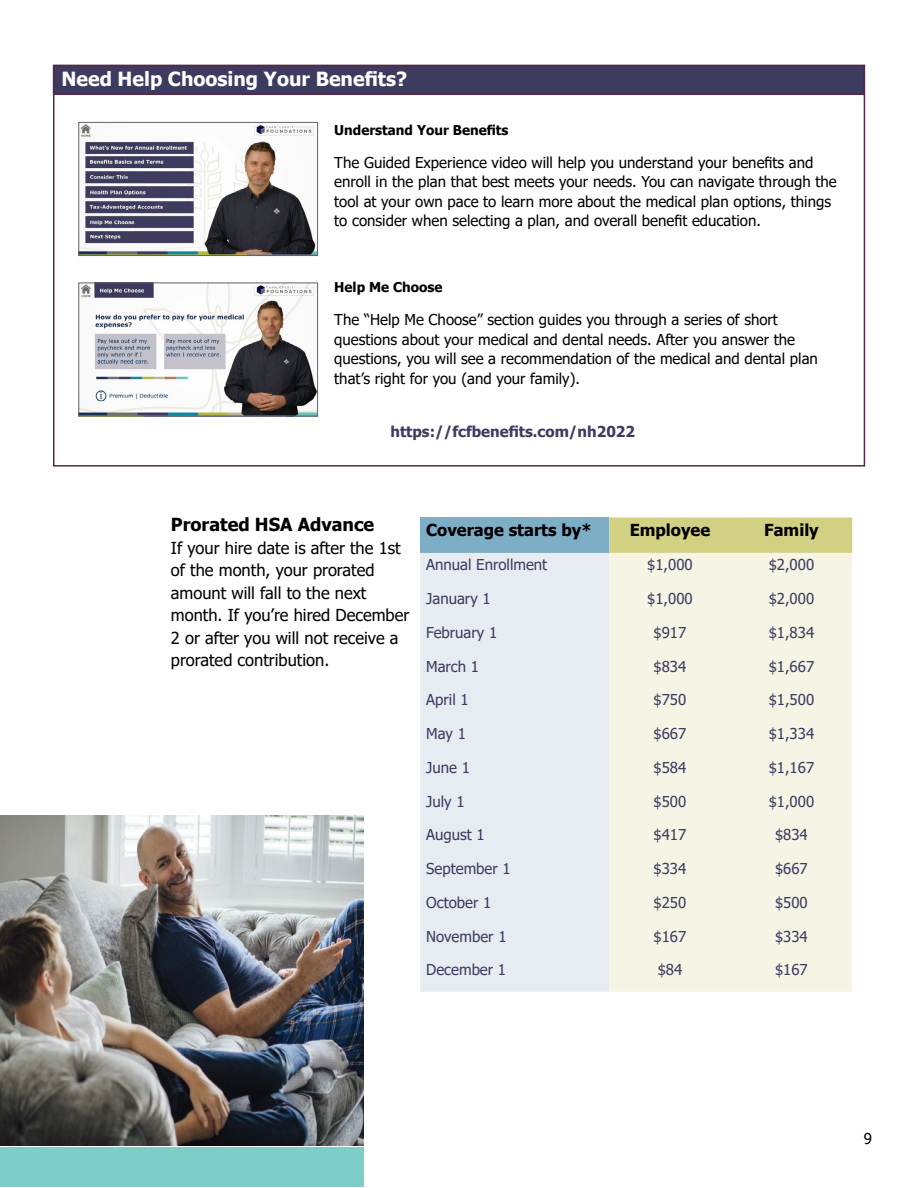
<style>
.page{position:relative;width:918px;height:1188px;background:#fff}
.page>*{position:absolute;margin:0;border:0;box-sizing:border-box;transform-origin:0 0}
.t1{font:700 19.5px "Tahoma";color:#fff}
.t2{font:700 18px "Tahoma";color:#000}
.t3{font:16.5px/22.5px "Tahoma";color:#000}
.t4{font:700 16.5px "Tahoma";color:#000}
.t5{font:15px/19.5px "Tahoma";color:#000}
.t6{font:15px "Tahoma";color:#3e3b60}
.t7{font:700 15px "Tahoma";color:#3e3b60}
.t8{font:700 13.5px "Tahoma";color:#000}
</style>
<div class="page">
<div style="left:420px;top:518px;width:189px;height:35px;background:#7eadc6"></div>
<div style="left:609px;top:518px;width:243px;height:35px;background:#d2d183"></div>
<div style="left:420px;top:553px;width:189px;height:439px;background:#e6ecf1"></div>
<div style="left:609px;top:553px;width:243px;height:439px;background:#f5f4e5"></div>
<div style="left:53px;top:65px;width:812px;height:30px;background:#3e3b60;border:2px solid #512b45"></div>
<div style="left:53px;top:65px;width:812px;height:402px;border:2px solid #512b45"></div>
<img style="left:80px;top:285px;width:236px;height:129px">
<div style="left:78px;top:283px;width:240px;height:133px;border:1px solid #61646a"></div>
<img style="left:80px;top:124px;width:236px;height:130px">
<div style="left:78px;top:122px;width:240px;height:134px;border:1px solid #61646a"></div>
<div style="left:0;top:1147px;width:364px;height:40px;background:#7dcdc8"></div>
<img style="left:0;top:815px;width:364px;height:331px">
<h1 class="t1" style="left:61px;top:65px;width:347px">Need Help Choosing Your Benefits?</h1>
<p class="t8" style="left:334px;top:120px;width:176px">Understand Your Benefits</p>
<p class="t5" style="left:334px;top:153px;width:504px">The Guided Experience video will help you understand your benefits and enroll in the plan that best meets your needs. You can navigate through the tool at your own pace to learn more about the medical plan options, things to consider when selecting a plan, and overall benefit education.</p>
<p class="t8" style="left:334px;top:278px;width:110px">Help Me Choose</p>
<p class="t5" style="left:334px;top:311px;width:485px">The “Help Me Choose” section guides you through a series of short questions about your medical and dental needs. After you answer the questions, you will see a recommendation of the medical and dental plan that’s right for you (and your family).</p>
<p class="t7" style="left:390px;top:421px;width:246px">https://fcfbenefits.com/nh2022</p>
<p class="t2" style="left:171px;top:512px;width:205px">Prorated HSA Advance</p>
<p class="t3" style="left:171px;top:537px;width:240px">If your hire date is after the 1st of the month, your prorated amount will fall to the next month. If you’re hired December<br>2 or after you will not receive a prorated contribution.</p>
<p class="t4" style="left:426px;top:519px;width:167px">Coverage starts by*</p>
<p class="t4" style="left:630px;top:519px;width:82px">Employee</p>
<p class="t4" style="left:764px;top:519px;width:56px">Family</p>
<p class="t6" style="left:426px;top:555px;width:123px">Annual Enrollment</p>
<p class="t6" style="left:647px;top:555px;width:47px">$1,000</p>
<p class="t6" style="left:769px;top:555px;width:47px">$2,000</p>
<p class="t6" style="left:426px;top:589px;width:66px">January 1</p>
<p class="t6" style="left:647px;top:589px;width:47px">$1,000</p>
<p class="t6" style="left:769px;top:589px;width:47px">$2,000</p>
<p class="t6" style="left:426px;top:622px;width:73px">February 1</p>
<p class="t6" style="left:654px;top:622px;width:34px">$917</p>
<p class="t6" style="left:769px;top:622px;width:47px">$1,834</p>
<p class="t6" style="left:426px;top:656px;width:54px">March 1</p>
<p class="t6" style="left:654px;top:656px;width:34px">$834</p>
<p class="t6" style="left:769px;top:656px;width:47px">$1,667</p>
<p class="t6" style="left:426px;top:690px;width:44px">April 1</p>
<p class="t6" style="left:654px;top:690px;width:34px">$750</p>
<p class="t6" style="left:769px;top:690px;width:47px">$1,500</p>
<p class="t6" style="left:426px;top:724px;width:41px">May 1</p>
<p class="t6" style="left:654px;top:724px;width:34px">$667</p>
<p class="t6" style="left:769px;top:724px;width:47px">$1,334</p>
<p class="t6" style="left:426px;top:757px;width:45px">June 1</p>
<p class="t6" style="left:654px;top:757px;width:34px">$584</p>
<p class="t6" style="left:769px;top:757px;width:47px">$1,167</p>
<p class="t6" style="left:426px;top:791px;width:40px">July 1</p>
<p class="t6" style="left:654px;top:791px;width:34px">$500</p>
<p class="t6" style="left:769px;top:791px;width:47px">$1,000</p>
<p class="t6" style="left:426px;top:825px;width:60px">August 1</p>
<p class="t6" style="left:654px;top:825px;width:34px">$417</p>
<p class="t6" style="left:775px;top:825px;width:34px">$834</p>
<p class="t6" style="left:426px;top:859px;width:86px">September 1</p>
<p class="t6" style="left:654px;top:859px;width:34px">$334</p>
<p class="t6" style="left:775px;top:859px;width:34px">$667</p>
<p class="t6" style="left:426px;top:892px;width:67px">October 1</p>
<p class="t6" style="left:654px;top:892px;width:34px">$250</p>
<p class="t6" style="left:775px;top:892px;width:34px">$500</p>
<p class="t6" style="left:426px;top:926px;width:82px">November 1</p>
<p class="t6" style="left:654px;top:926px;width:34px">$167</p>
<p class="t6" style="left:775px;top:926px;width:34px">$334</p>
<p class="t6" style="left:426px;top:960px;width:81px">December 1</p>
<p class="t6" style="left:658px;top:960px;width:26px">$84</p>
<p class="t6" style="left:775px;top:960px;width:34px">$167</p>
<p class="t5" style="left:864px;top:1130px;width:10px">9</p>
</div>
